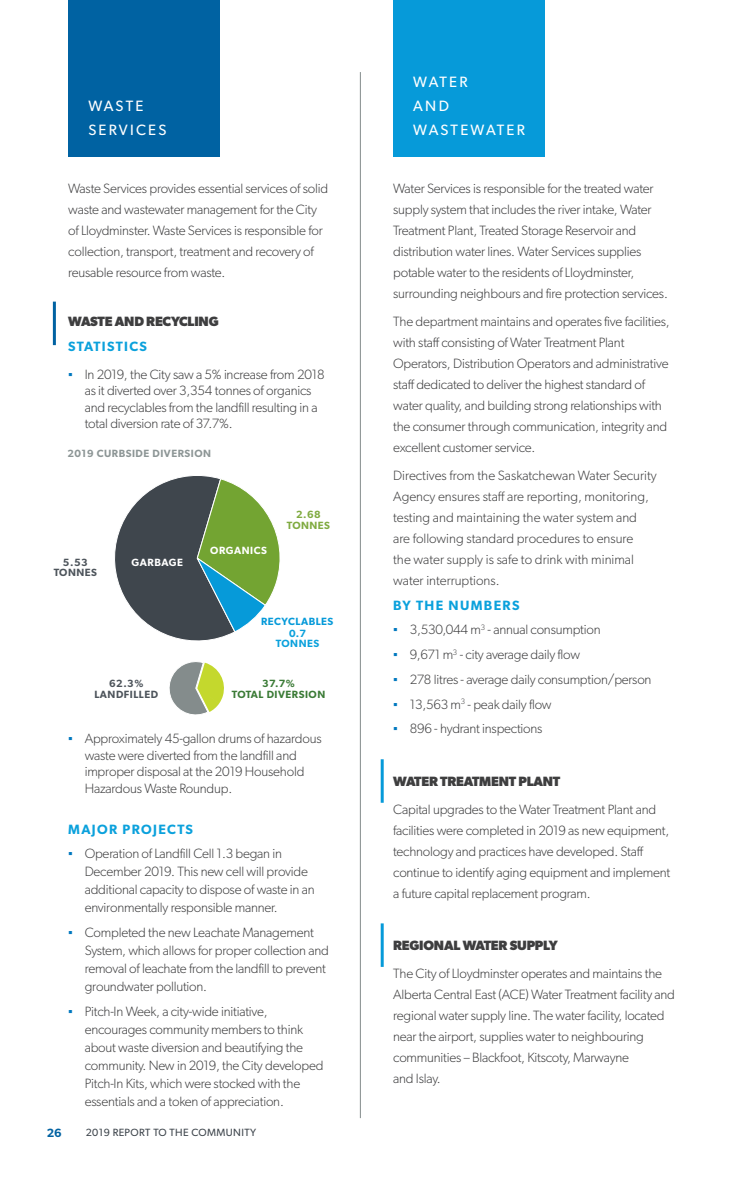
<style>
.page{position:relative;width:756px;height:1188px;background:#fff}
.page>*{position:absolute;margin:0;border:0;box-sizing:border-box;transform-origin:0 0}
.t1{font:15px/24px "Gibson";letter-spacing:.15em;color:#fff}
.t2{font:300 13.5px/21px "Gibson";letter-spacing:-.015em;color:#3e3e3f}
.t3{font:700 13.5px "Gibson";letter-spacing:-.015em;color:#3e3e3f}
.t4{font:600 13.5px "Gibson";letter-spacing:.1em;color:#0ba1dc}
.t5{font:600 12px "Gibson";color:#0062a2}
.t6{font:600 10.5px/10.5px "Gibson";letter-spacing:.05em;color:#4d545b;text-align:center}
.t7{font:10.5px "Gibson";letter-spacing:.035em;color:#3f464d}
.t8{font:600 10.5px "Gibson";letter-spacing:.05em;color:#8d9696}
.t9{font:600 10.5px/10.5px "Gibson";letter-spacing:.05em;color:#3b7b36;text-align:center}
.t10{font:600 10.5px "Gibson";letter-spacing:.05em;color:#fff}
.t11{font:600 10.5px "Gibson";letter-spacing:.05em;color:#069ad9}
.t12{font:600 10.5px "Gibson";letter-spacing:.05em;color:#80ab41}
.t13{font:600 10.5px/10.5px "Gibson";letter-spacing:.05em;color:#0ba1dc;text-align:center}
.s1{font-family:"Arial";font-weight:400;color:#0078bf}
</style>
<div class="page">
<div style="left:393px;top:0;width:151px;height:157px;background:#069ad9"></div>
<div style="left:68px;top:0;width:151px;height:157px;background:#0062a2"></div>
<hr style="left:53px;top:302px;width:3px;height:43px;background:#0062a2">
<hr style="left:360px;top:72px;width:1px;height:1046px;background:#848c8c">
<hr style="left:381px;top:759px;width:3px;height:44px;background:#069ad9">
<hr style="left:381px;top:923px;width:3px;height:44px;background:#069ad9">
<svg style="left:169px;top:662px;width:55px;height:53px"></svg>
<svg style="left:114px;top:475px;width:166px;height:166px"></svg>
<p class="t1" style="left:88px;top:94px;width:80px">WASTE<br>SERVICES</p>
<p class="t2" style="left:68px;top:178px;width:261px">Waste Services provides essential services of solid waste and wastewater management for the City of Lloydminster. Waste Services is responsible for collection, transport, treatment and recovery of reusable resource from waste.</p>
<p class="t3" style="left:68px;top:313px;width:152px">WASTE AND RECYCLING</p>
<p class="t4" style="left:68px;top:338px;width:80px">STATISTICS</p>
<p class="t2" style="left:85px;top:366px;width:241px;line-height:16.5px;text-indent:-16px"><span class="s1">▪</span> In 2019, the City saw a 5% increase from 2018 as it diverted over 3,354 tonnes of organics and recyclables from the landfill resulting in a total diversion rate of 37.7%.</p>
<p class="t8" style="left:67px;top:447px;width:145px">2019 CURBSIDE DIVERSION</p>
<p class="t6" style="left:63px;top:557px;width:26px">5.53</p>
<p class="t6" style="left:54px;top:567px;width:45px">TONNES</p>
<p class="t10" style="left:132px;top:556px;width:53px">GARBAGE</p>
<p class="t10" style="left:210px;top:544px;width:58px">ORGANICS</p>
<p class="t12" style="left:296px;top:508px;width:26px">2.68</p>
<p class="t12" style="left:287px;top:519px;width:45px">TONNES</p>
<p class="t11" style="left:261px;top:615px;width:74px">RECYCLABLES</p>
<p class="t13" style="left:276px;top:628px;width:45px">0.7<br>TONNES</p>
<p class="t6" style="left:94px;top:678px;width:65px">62.3%<br>LANDFILLED</p>
<p class="t9" style="left:232px;top:678px;width:95px">37.7%<br>TOTAL DIVERSION</p>
<p class="t2" style="left:85px;top:730px;width:238px;line-height:16.5px;text-indent:-16px"><span class="s1">▪</span> Approximately 45-gallon drums of hazardous waste were diverted from the landfill and improper disposal at the 2019 Household Hazardous Waste Roundup.</p>
<p class="t4" style="left:68px;top:821px;width:126px">MAJOR PROJECTS</p>
<p class="t2" style="left:85px;top:845px;width:231px;line-height:18px;text-indent:-16px"><span class="s1">▪</span> Operation of Landfill Cell 1.3 began in December 2019. This new cell will provide additional capacity to dispose of waste in an environmentally responsible manner.</p>
<p class="t2" style="left:85px;top:923px;width:246px;line-height:18px;text-indent:-16px"><span class="s1">▪</span> Completed the new Leachate Management System, which allows for proper collection and removal of leachate from the landfill to prevent groundwater pollution.</p>
<p class="t2" style="left:85px;top:1002px;width:240px;line-height:18px;text-indent:-16px"><span class="s1">▪</span> Pitch-In Week, a city-wide initiative, encourages community members to think about waste diversion and beautifying the community. New in 2019, the City developed Pitch-In Kits, which were stocked with the essentials and a token of appreciation.</p>
<p class="t5" style="left:47px;top:1126px;width:16px">26</p>
<p class="t7" style="left:86px;top:1126px;width:172px">2019 REPORT TO THE COMMUNITY</p>
<p class="t1" style="left:413px;top:70px;width:113px">WATER<br>AND<br>WASTEWATER</p>
<p class="t2" style="left:393px;top:178px;width:276px">Water Services is responsible for the treated water supply system that includes the river intake, Water Treatment Plant, Treated Storage Reservoir and distribution water lines. Water Services supplies potable water to the residents of Lloydminster, surrounding neighbours and fire protection services.</p>
<p class="t2" style="left:393px;top:311px;width:278px">The department maintains and operates five facilities, with staff consisting of Water Treatment Plant Operators, Distribution Operators and administrative staff dedicated to deliver the highest standard of water quality, and building strong relationships with the consumer through communication, integrity and excellent customer service.</p>
<p class="t2" style="left:393px;top:465px;width:265px">Directives from the Saskatchewan Water Security Agency ensures staff are reporting, monitoring, testing and maintaining the water system and are following standard procedures to ensure<br>the water supply is safe to drink with minimal water interruptions.</p>
<p class="t4" style="left:393px;top:597px;width:128px">BY THE NUMBERS</p>
<p class="t2" style="left:393px;top:619px;width:209px"><span class="s1">▪</span> 3,530,044 m<sup>3</sup> - annual consumption</p>
<p class="t2" style="left:393px;top:644px;width:188px"><span class="s1">▪</span> 9,671 m<sup>3</sup> - city average daily flow</p>
<p class="t2" style="left:393px;top:669px;width:260px"><span class="s1">▪</span> 278 litres - average daily consumption/person</p>
<p class="t2" style="left:393px;top:693px;width:160px"><span class="s1">▪</span> 13,563 m<sup>3</sup> - peak daily flow</p>
<p class="t2" style="left:393px;top:718px;width:151px"><span class="s1">▪</span> 896 - hydrant inspections</p>
<p class="t3" style="left:393px;top:773px;width:169px">WATER TREATMENT PLANT</p>
<p class="t2" style="left:393px;top:798px;width:278px">Capital upgrades to the Water Treatment Plant and facilities were completed in 2019 as new equipment, technology and practices have developed. Staff continue to identify aging equipment and implement a future capital replacement program.</p>
<p class="t3" style="left:393px;top:937px;width:166px">REGIONAL WATER SUPPLY</p>
<p class="t2" style="left:393px;top:963px;width:283px">The City of Lloydminster operates and maintains the Alberta Central East (ACE) Water Treatment facility and regional water supply line. The water facility, located near the airport, supplies water to neighbouring communities – Blackfoot, Kitscoty, Marwayne<br>and Islay.</p>
</div>
